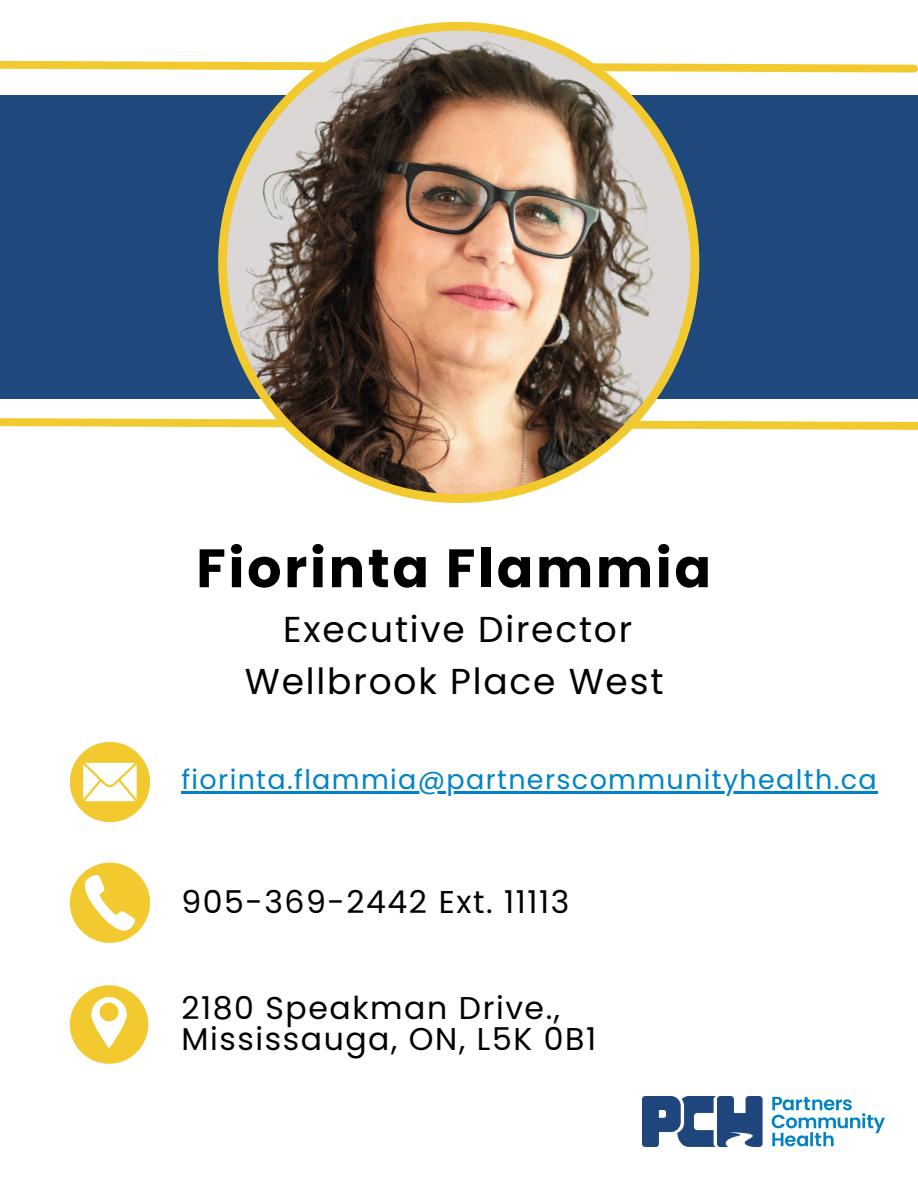
<style>
.page{position:relative;width:918px;height:1188px;background:#fff}
.page>*{position:absolute;margin:0;border:0;box-sizing:border-box;transform-origin:0 0}
.t1{font:700 54px "Poppins";letter-spacing:.05em;color:#000}
.t2{font:36px "Poppins";letter-spacing:.05em;color:#000}
.t3{font:31.5px/31.5px "Poppins";letter-spacing:.05em;color:#000}
.t4{font:27px "Poppins";letter-spacing:.05em;color:#0084c7}
</style>
<div class="page">
<div style="left:0;top:96px;width:918px;height:303px;background:#1f497d"></div>
<svg style="left:0;top:60px;width:918px;height:13px"></svg>
<svg style="left:0;top:418px;width:918px;height:12px"></svg>
<img style="left:218px;top:22px;width:481px;height:481px">
<img style="left:642px;top:1096px;width:242px;height:51px">
<svg style="left:70px;top:742px;width:80px;height:80px"></svg>
<svg style="left:70px;top:863px;width:80px;height:80px"></svg>
<svg style="left:70px;top:985px;width:78px;height:79px"></svg>
<hr style="left:181px;top:791px;width:697px;height:3px;background:#0084c7">
<h2 class="t1" style="left:196px;top:531px;width:516px">Fiorinta Flammia</h2>
<h2 class="t2" style="left:283px;top:604px;width:351px">Executive Director</h2>
<p class="t2" style="left:245px;top:656px;width:420px">Wellbrook Place West</p>
<p class="t4" style="left:181px;top:761px;width:697px">fiorinta.flammia@partnerscommunityhealth.ca</p>
<p class="t3" style="left:181px;top:886px;width:390px">905-369-2442 Ext. 11113</p>
<h3 class="t3" style="left:181px;top:992px;width:416px">2180 Speakman Drive.,<br>Mississauga, ON, L5K 0B1</h3>
</div>
